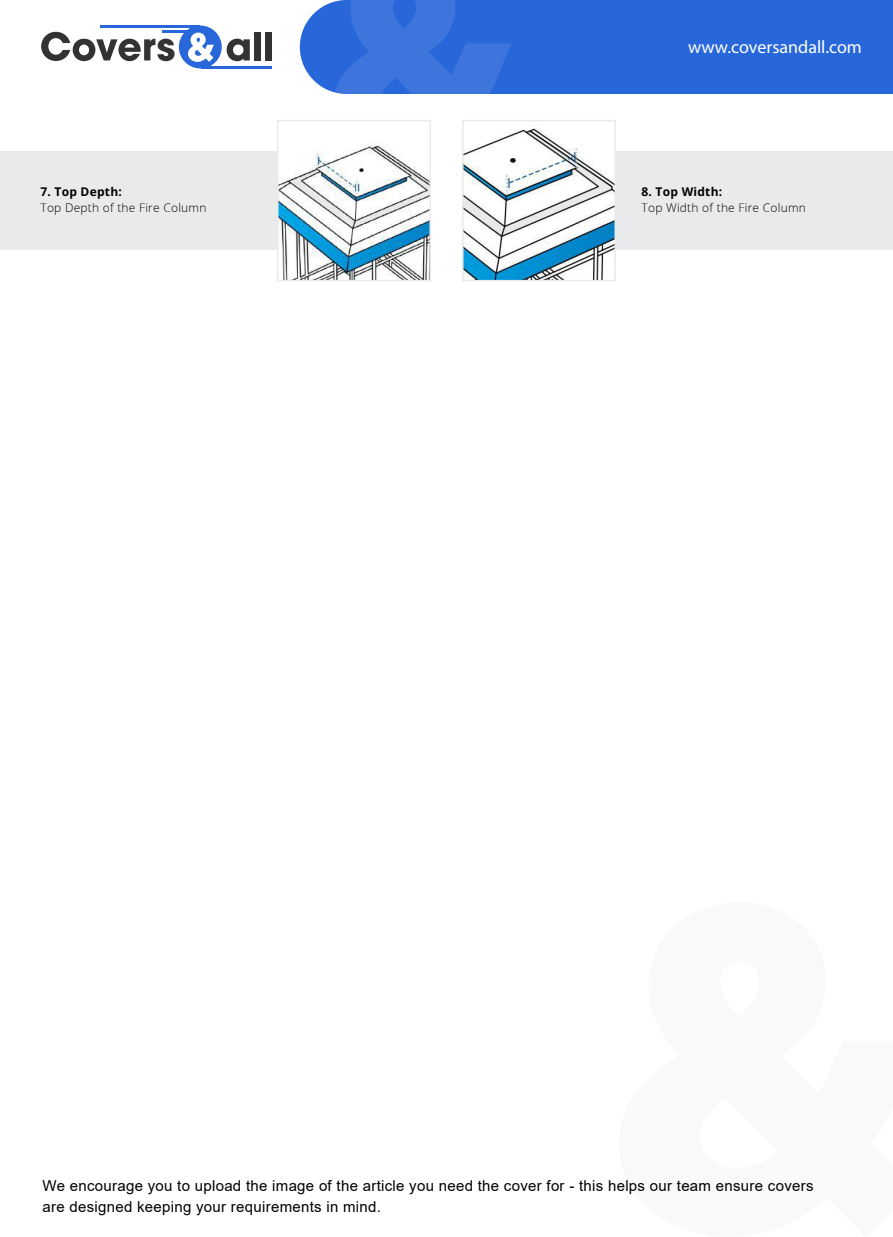
<style>
.page{position:relative;width:893px;height:1237px;background:#fff}
.page>*{position:absolute;margin:0;border:0;box-sizing:border-box;transform-origin:0 0}
.t1{font:18px "Myriad Pro";color:#fff}
.t2{font:15px/21px "Arial";letter-spacing:.02em;color:#000}
.t3{font:300 12px "Open Sans";letter-spacing:.02em;color:#000}
.t4{font:700 12px "Open Sans";letter-spacing:.02em;color:#000}
</style>
<div class="page">
<div style="left:0;top:152px;width:293px;height:98px;background:#e9eaeb"></div>
<img style="left:280px;top:144px;width:148px;height:134px">
<div style="left:277px;top:120px;width:154px;height:161px;border:2px solid #eaeaea"></div>
<div style="left:600px;top:152px;width:293px;height:98px;background:#e9eaeb"></div>
<img style="left:465px;top:128px;width:148px;height:150px">
<div style="left:462px;top:120px;width:154px;height:161px;border:2px solid #eaeaea"></div>
<div style="left:300px;top:0;width:593px;height:94px;background:#2867d9"></div>
<svg style="left:333px;top:0;width:179px;height:94px;background:#356fda"></svg>
<svg style="left:41px;top:32px;width:134px;height:29px"></svg>
<svg style="left:227px;top:39px;width:23px;height:22px"></svg>
<div style="left:254px;top:32px;width:7px;height:28px;background:#333"></div>
<div style="left:265px;top:32px;width:7px;height:28px;background:#333"></div>
<hr style="left:101px;top:26px;width:99px;height:2px;background:#2867d9">
<hr style="left:162px;top:31px;width:38px;height:2px;background:#2867d9">
<hr style="left:201px;top:66px;width:71px;height:2px;background:#2867d9">
<div style="left:179px;top:26px;width:43px;height:42px;background:#2867d9;border-radius:50%"></div>
<svg style="left:188px;top:33px;width:26px;height:29px"></svg>
<p class="t4" style="left:40px;top:183px;width:83px">7. Top Depth:</p>
<p class="t3" style="left:40px;top:201px;width:167px">Top Depth of the Fire Column</p>
<p class="t1" style="left:688px;top:36px;width:175px">www.coversandall.com</p>
<p class="t4" style="left:641px;top:183px;width:82px">8. Top Width:</p>
<p class="t3" style="left:642px;top:201px;width:166px">Top Width of the Fire Column</p>
<p class="t2" style="left:43px;top:1175px;width:772px">We encourage you to upload the image of the article you need the cover for - this helps our team ensure covers are designed keeping your requirements in mind.</p>
</div>
